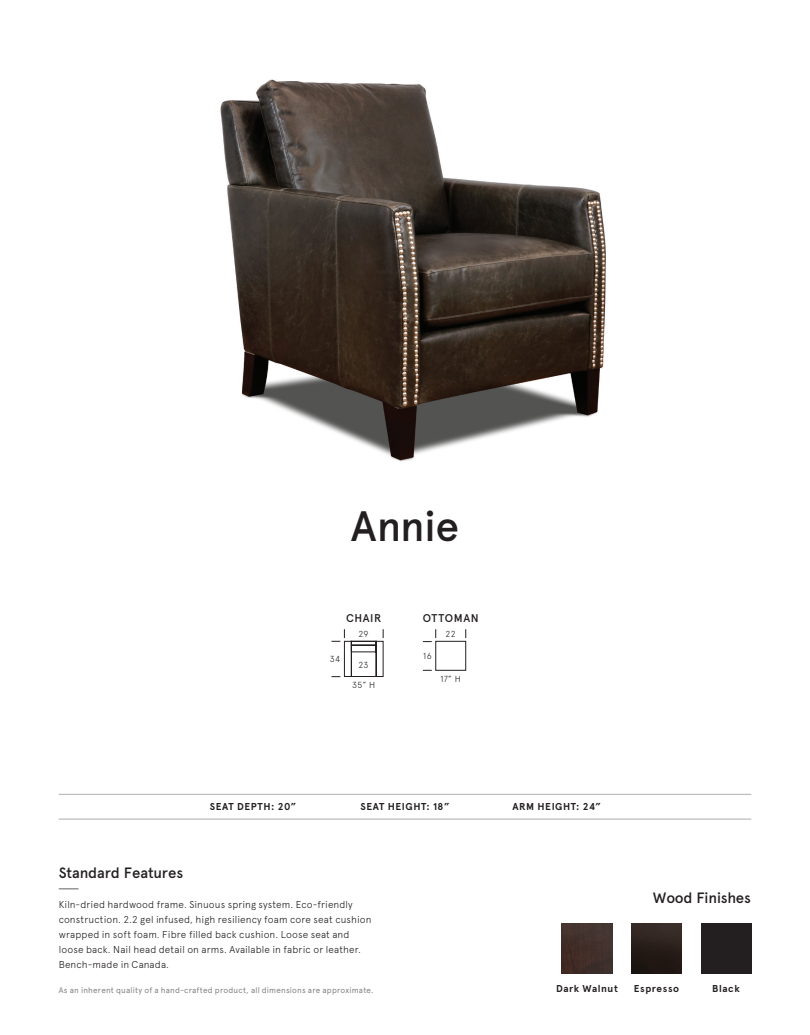
<style>
.page{position:relative;width:810px;height:1035px;background:#fff}
.page>*{position:absolute;margin:0;border:0;box-sizing:border-box;transform-origin:0 0}
.t1{font:500 42.5px "Apercu";letter-spacing:-.01em;color:#231f20}
.t2{font:500 15px "Apercu";letter-spacing:-.005em;color:#231f20}
.t3{font:500 11.25px "Apercu";letter-spacing:.05em;color:#231f20}
.t4{font:300 10px/15px "Apercu";letter-spacing:.015em;color:#231f20}
.t5{font:700 10px "Apercu";letter-spacing:.055em;color:#231f20}
.t6{font:300 8.75px "Apercu";letter-spacing:.03em;color:#231f20}
.t7{font:8.12px "Apercu";letter-spacing:.02em;color:#808285}
</style>
<div class="page">
<img style="left:220px;top:79px;width:386px;height:383px">
<img style="left:562px;top:924px;width:50px;height:50px">
<img style="left:631px;top:924px;width:51px;height:50px">
<div style="left:701px;top:924px;width:50px;height:50px;background:#231f20"></div>
<svg style="left:59px;top:888px;width:20px;height:1px"></svg>
<hr style="left:59px;top:819px;width:692px;height:1px;background:#bcbdc0">
<hr style="left:59px;top:794px;width:692px;height:1px;background:#bcbdc0">
<svg style="left:423px;top:629px;width:13px;height:13px"></svg>
<div style="left:435px;top:641px;width:31px;height:30px;border:1px solid #231f20"></div>
<svg style="left:332px;top:629px;width:52px;height:48px"></svg>
<p class="t1" style="left:351px;top:494px;width:110px">Annie</p>
<p class="t3" style="left:346px;top:609px;width:37px">CHAIR</p>
<p class="t6" style="left:330px;top:652px;width:12px">34</p>
<p class="t6" style="left:358px;top:627px;width:11px">29</p>
<p class="t6" style="left:358px;top:658px;width:12px">23</p>
<p class="t6" style="left:352px;top:679px;width:25px">35” H</p>
<p class="t3" style="left:423px;top:609px;width:57px">OTTOMAN</p>
<p class="t6" style="left:446px;top:627px;width:12px">22</p>
<p class="t6" style="left:423px;top:649px;width:10px">16</p>
<p class="t6" style="left:440px;top:672px;width:22px">17” H</p>
<p class="t5" style="left:210px;top:801px;width:88px">SEAT DEPTH: 20”</p>
<p class="t5" style="left:360px;top:801px;width:91px">SEAT HEIGHT: 18”</p>
<p class="t5" style="left:513px;top:801px;width:90px">ARM HEIGHT: 24”</p>
<p class="t2" style="left:59px;top:861px;width:126px">Standard Features</p>
<p class="t4" style="left:59px;top:896px;width:314px">Kiln-dried hardwood frame. Sinuous spring system. Eco-friendly construction. 2.2 gel infused, high resiliency foam core seat cushion wrapped in soft foam. Fibre filled back cushion. Loose seat and loose back. Nail head detail on arms. Available in fabric or leather.<br>Bench-made in Canada.</p>
<p class="t7" style="left:59px;top:984px;width:316px">As an inherent quality of a hand-crafted product, all dimensions are approximate.</p>
<p class="t2" style="left:653px;top:886px;width:100px">Wood Finishes</p>
<p class="t5" style="left:556px;top:983px;width:63px">Dark Walnut</p>
<p class="t5" style="left:634px;top:983px;width:47px">Espresso</p>
<p class="t5" style="left:712px;top:983px;width:29px">Black</p>
</div>
